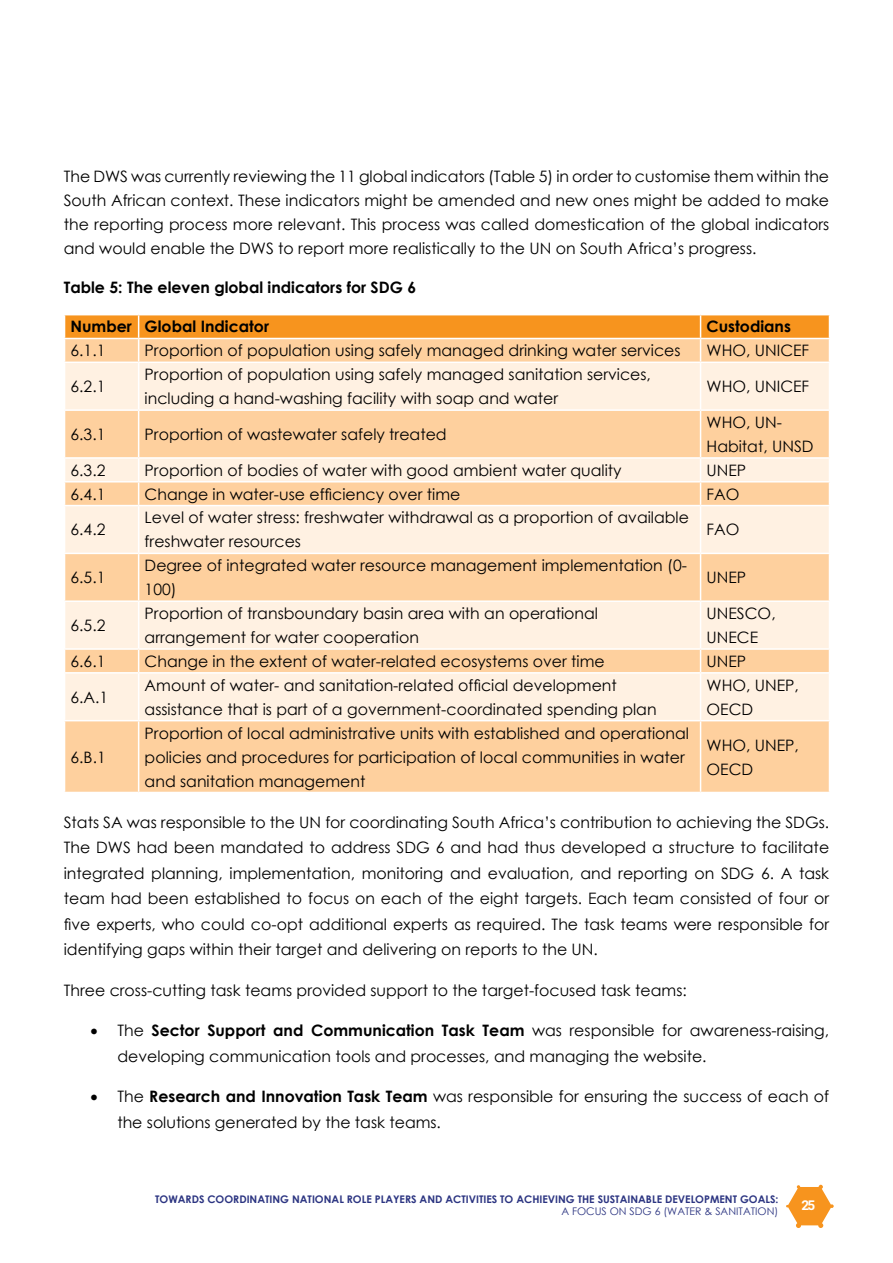
<style>
.page{position:relative;width:893px;height:1263px;background:#fff}
.page>*{position:absolute;margin:0;border:0;box-sizing:border-box;transform-origin:0 0}
.t1{font:15.75px/24px "Century Gothic";color:#000}
.t2{font:700 15.75px "Century Gothic";color:#000}
.t3{font:700 13.5px "Roboto";color:#fff}
.t4{font:700 10.5px "Century Gothic";color:#2b3481}
.t5{font:10.5px "Century Gothic";color:#2b3481}
.s1{font-weight:700}
</style>
<div class="page">
<svg style="left:786px;top:1185px;width:48px;height:43px"></svg>
<div style="left:65px;top:721px;width:764px;height:71px;background:#fed09e"></div>
<svg style="left:65px;top:363px;width:764px;height:357px;background:#fee4c7"></svg>
<svg style="left:64px;top:315px;width:766px;height:47px;background:#fab667"></svg>
<hr style="left:138px;top:363px;width:1px;height:46px;background:#fff">
<hr style="left:700px;top:363px;width:1px;height:46px;background:#fff">
<hr style="left:64px;top:409px;width:75px;height:2px;background:#fff">
<hr style="left:139px;top:409px;width:562px;height:2px;background:#fff">
<hr style="left:138px;top:411px;width:1px;height:46px;background:#fff">
<hr style="left:701px;top:409px;width:129px;height:2px;background:#fff">
<hr style="left:700px;top:411px;width:1px;height:46px;background:#fff">
<hr style="left:64px;top:457px;width:75px;height:2px;background:#fff">
<hr style="left:139px;top:457px;width:562px;height:2px;background:#fff">
<hr style="left:701px;top:457px;width:129px;height:2px;background:#fff">
<hr style="left:64px;top:481px;width:75px;height:1px;background:#fff">
<hr style="left:139px;top:481px;width:562px;height:1px;background:#fff">
<svg style="left:138px;top:459px;width:1px;height:46px"></svg>
<hr style="left:701px;top:481px;width:129px;height:1px;background:#fff">
<svg style="left:700px;top:459px;width:1px;height:46px"></svg>
<hr style="left:64px;top:505px;width:75px;height:1px;background:#fff">
<hr style="left:139px;top:505px;width:562px;height:1px;background:#fff">
<hr style="left:138px;top:506px;width:1px;height:47px;background:#fff">
<hr style="left:701px;top:505px;width:129px;height:1px;background:#fff">
<hr style="left:700px;top:506px;width:1px;height:47px;background:#fff">
<hr style="left:64px;top:553px;width:75px;height:1px;background:#fff">
<hr style="left:139px;top:553px;width:562px;height:1px;background:#fff">
<hr style="left:138px;top:554px;width:1px;height:46px;background:#fff">
<hr style="left:701px;top:553px;width:129px;height:1px;background:#fff">
<hr style="left:700px;top:554px;width:1px;height:46px;background:#fff">
<hr style="left:64px;top:600px;width:75px;height:2px;background:#fff">
<hr style="left:139px;top:600px;width:562px;height:2px;background:#fff">
<hr style="left:138px;top:602px;width:1px;height:46px;background:#fff">
<hr style="left:701px;top:600px;width:129px;height:2px;background:#fff">
<hr style="left:700px;top:602px;width:1px;height:46px;background:#fff">
<hr style="left:64px;top:648px;width:75px;height:2px;background:#fff">
<hr style="left:139px;top:648px;width:562px;height:2px;background:#fff">
<svg style="left:138px;top:650px;width:1px;height:22px"></svg>
<hr style="left:701px;top:648px;width:129px;height:2px;background:#fff">
<svg style="left:700px;top:650px;width:1px;height:22px"></svg>
<hr style="left:64px;top:672px;width:75px;height:2px;background:#fff">
<hr style="left:139px;top:672px;width:562px;height:2px;background:#fff">
<hr style="left:138px;top:674px;width:1px;height:46px;background:#fff">
<hr style="left:701px;top:672px;width:129px;height:2px;background:#fff">
<hr style="left:700px;top:674px;width:1px;height:46px;background:#fff">
<hr style="left:138px;top:721px;width:1px;height:71px;background:#fff">
<hr style="left:700px;top:721px;width:1px;height:71px;background:#fff">
<p class="t1" style="left:64px;top:164px;width:767px;text-align:justify">The DWS was currently reviewing the 11 global indicators (Table 5) in order to customise them within the South African context. These indicators might be amended and new ones might be added to make the reporting process more relevant. This process was called domestication of the global indicators and would enable the DWS to report more realistically to the UN on South Africa’s progress.</p>
<p class="t2" style="left:64px;top:275px;width:354px">Table 5: The eleven global indicators for SDG 6</p>
<p class="t2" style="left:71px;top:315px;width:200px">Number Global Indicator</p>
<p class="t2" style="left:707px;top:315px;width:86px">Custodians</p>
<p class="t1" style="left:71px;top:338px;width:36px">6.1.1</p>
<p class="t1" style="left:145px;top:338px;width:537px">Proportion of population using safely managed drinking water services</p>
<p class="t1" style="left:707px;top:338px;width:104px">WHO, UNICEF</p>
<p class="t1" style="left:71px;top:374px;width:36px">6.2.1</p>
<p class="t1" style="left:145px;top:362px;width:508px">Proportion of population using safely managed sanitation services, including a hand-washing facility with soap and water</p>
<p class="t1" style="left:707px;top:374px;width:104px">WHO, UNICEF</p>
<p class="t1" style="left:71px;top:422px;width:36px">6.3.1</p>
<p class="t1" style="left:145px;top:422px;width:304px">Proportion of wastewater safely treated</p>
<p class="t1" style="left:707px;top:410px;width:109px">WHO, UN-<br>Habitat, UNSD</p>
<p class="t1" style="left:71px;top:458px;width:36px">6.3.2</p>
<p class="t1" style="left:145px;top:458px;width:479px">Proportion of bodies of water with good ambient water quality</p>
<p class="t1" style="left:707px;top:458px;width:41px">UNEP</p>
<p class="t1" style="left:71px;top:482px;width:36px">6.4.1</p>
<p class="t1" style="left:145px;top:482px;width:317px">Change in water-use efficiency over time</p>
<p class="t1" style="left:707px;top:482px;width:34px">FAO</p>
<p class="t1" style="left:71px;top:517px;width:36px">6.4.2</p>
<p class="t1" style="left:145px;top:505px;width:546px">Level of water stress: freshwater withdrawal as a proportion of available freshwater resources</p>
<p class="t1" style="left:707px;top:517px;width:34px">FAO</p>
<p class="t1" style="left:71px;top:565px;width:36px">6.5.1</p>
<p class="t1" style="left:71px;top:613px;width:36px">6.5.2</p>
<p class="t1" style="left:145px;top:553px;width:544px">Degree of integrated water resource management implementation (0-<br>100)</p>
<p class="t1" style="left:707px;top:565px;width:41px">UNEP</p>
<p class="t1" style="left:145px;top:601px;width:455px">Proportion of transboundary basin area with an operational arrangement for water cooperation</p>
<p class="t1" style="left:707px;top:601px;width:71px">UNESCO,<br>UNECE</p>
<p class="t1" style="left:71px;top:649px;width:36px">6.6.1</p>
<p class="t1" style="left:145px;top:649px;width:462px">Change in the extent of water-related ecosystems over time</p>
<p class="t1" style="left:707px;top:649px;width:41px">UNEP</p>
<p class="t1" style="left:71px;top:685px;width:39px">6.A.1</p>
<p class="t1" style="left:145px;top:673px;width:513px">Amount of water- and sanitation-related official development assistance that is part of a government-coordinated spending plan</p>
<p class="t1" style="left:707px;top:673px;width:94px">WHO, UNEP,<br>OECD</p>
<p class="t1" style="left:71px;top:744px;width:37px">6.B.1</p>
<p class="t1" style="left:145px;top:720px;width:546px">Proportion of local administrative units with established and operational policies and procedures for participation of local communities in water and sanitation management</p>
<p class="t1" style="left:707px;top:732px;width:94px">WHO, UNEP,<br>OECD</p>
<p class="t1" style="left:64px;top:809px;width:767px;line-height:25.5px;text-align:justify">Stats SA was responsible to the UN for coordinating South Africa’s contribution to achieving the SDGs.<br>The DWS had been mandated to address SDG 6 and had thus developed a structure to facilitate integrated planning, implementation, monitoring and evaluation, and reporting on SDG 6. A task team had been established to focus on each of the eight targets. Each team consisted of four or five experts, who could co-opt additional experts as required. The task teams were responsible for identifying gaps within their target and delivering on reports to the UN.</p>
<p class="t1" style="left:64px;top:978px;width:624px">Three cross-cutting task teams provided support to the target-focused task teams:</p>
<p class="t1" style="left:117px;top:1017px;width:713px;line-height:25.5px;text-indent:-27px">• The <span class="s1">Sector Support and Communication Task Team</span> was responsible for awareness-raising, developing communication tools and processes, and managing the website.</p>
<p class="t1" style="left:117px;top:1083px;width:713px;line-height:25.5px;text-indent:-27px">• The <span class="s1">Research and Innovation Task Team</span> was responsible for ensuring the success of each of the solutions generated by the task teams.</p>
<p class="t4" style="left:155px;top:1191px;width:625px">TOWARDS COORDINATING NATIONAL ROLE PLAYERS AND ACTIVITIES TO ACHIEVING THE SUSTAINABLE DEVELOPMENT GOALS:</p>
<p class="t5" style="left:561px;top:1204px;width:219px">A FOCUS ON SDG 6 (WATER &amp; SANITATION)</p>
<p class="t3" style="left:802px;top:1196px;width:15px">25</p>
</div>
